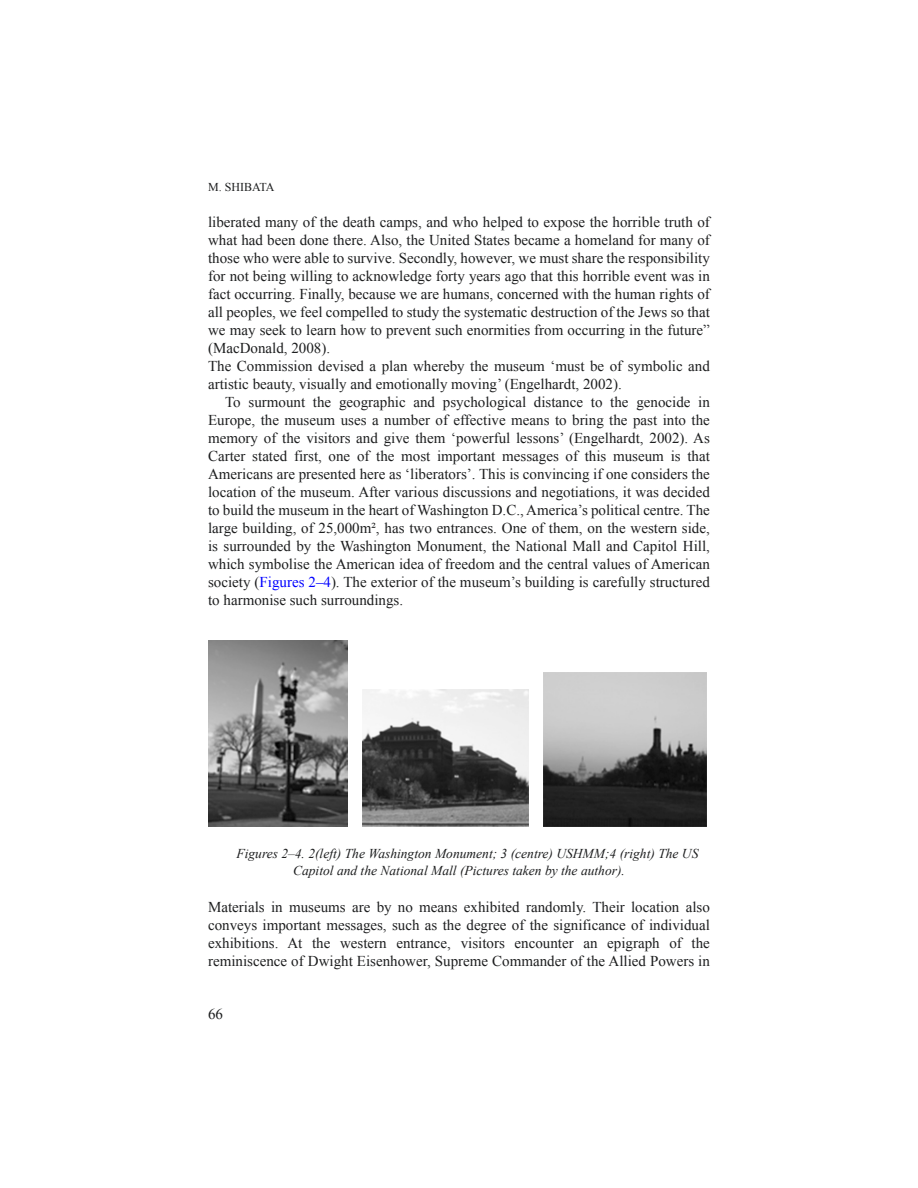
<style>
.page{position:relative;width:918px;height:1188px;background:#fff}
.page>*{position:absolute;margin:0;border:0;box-sizing:border-box;transform-origin:0 0}
.t1{font:15px/18px "Times New Roman";color:#1d1e1f;text-align:justify}
.t2{font:italic 13.5px/18px "Times New Roman";color:#1d1e1f}
.t3{font:12px "Times New Roman";color:#1d1e1f}
.s1{color:#00f}
</style>
<div class="page">
<img style="left:208px;top:641px;width:140px;height:185px">
<img style="left:363px;top:689px;width:166px;height:137px">
<img style="left:544px;top:673px;width:163px;height:153px">
<p class="t3" style="left:208px;top:181px;width:68px">M. SHIBATA</p>
<p class="t1" style="left:208px;top:213px;width:503px;text-align:left">liberated many of the death camps, and who helped to expose the horrible truth of what had been done there. Also, the United States became a homeland for many of those who were able to survive. Secondly, however, we must share the responsibility for not being willing to acknowledge forty years ago that this horrible event was in fact occurring. Finally, because we are humans, concerned with the human rights of all peoples, we feel compelled to study the systematic destruction of the Jews so that we may seek to learn how to prevent such enormities from occurring in the future” (MacDonald, 2008) .<br>The Commission devised a plan whereby the museum ‘must be of symbolic and artistic beauty, visually and emotionally moving’ (Engelhardt, 2002) .</p>
<p class="t1" style="left:208px;top:393px;width:503px;text-indent:17px">To surmount the geographic and psychological distance to the genocide in Europe, the museum uses a number of effective means to bring the past into the memory of the visitors and give them ‘powerful lessons’ (Engelhardt, 2002) . As Carter stated first, one of the most important messages of this museum is that Americans are presented here as ‘liberators’. This is convincing if one considers the location of the museum. After various discussions and negotiations, it was decided to build the museum in the heart of Washington D.C., America’s political centre. The large building, of 25,000m², has two entrances. One of them, on the western side, is surrounded by the Washington Monument , the National Mall and Capitol Hill , which symbolise the American idea of freedom and the central values of American society (<span class="s1">Figures 2–4</span>) . The exterior of the museum’s building is carefully structured to harmonise such surroundings.</p>
<p class="t2" style="left:293px;top:844px;width:407px;text-indent:-57px">Figures 2–4. 2(left) The Washington Monument; 3 (centre) USHMM;4 (right) The US<br>Capitol and the National Mall (Pictures taken by the author) .</p>
<p class="t1" style="left:208px;top:897px;width:503px">Materials in museums are by no means exhibited randomly. Their location also conveys important messages, such as the degree of the significance of individual exhibitions. At the western entrance, visitors encounter an epigraph of the reminiscence of Dwight Eisenhower, Supreme Commander of the Allied Powers in</p>
<p class="t1" style="left:208px;top:1005px;width:16px">66</p>
</div>
